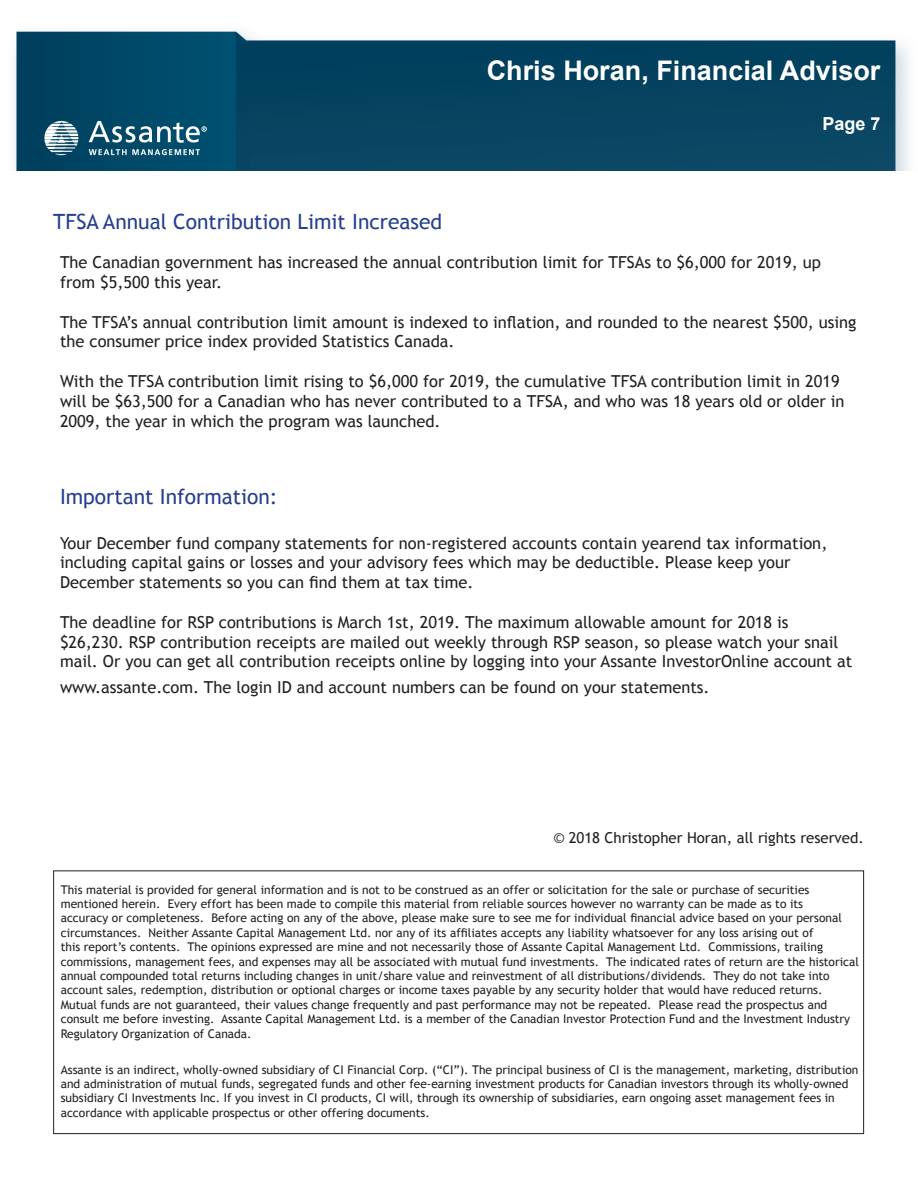
<style>
.page{position:relative;width:918px;height:1188px;background:#fff}
.page>*{position:absolute;margin:0;border:0;box-sizing:border-box;transform-origin:0 0}
.t1{font:700 27px "Arial";color:#fff}
.t2{font:21px "Trebuchet MS";color:#253f8e}
.t3{font:700 18px "Arial";color:#fff}
.Newsletter_paragraph{font:16.5px/19.8px "Trebuchet MS";color:#231f20}
.Footnote_Style{font:15px "Trebuchet MS";color:#231f20}
.Disclaimer{font:12px/14.4px "Trebuchet MS";color:#231f20}
</style>
<div class="page">
<img style="left:15px;top:31px;width:894px;height:140px">
<div style="left:53px;top:870px;width:811px;height:264px;border:1px solid #231f20"></div>
<p class="t1" style="left:487px;top:53px;width:395px">Chris Horan, Financial Advisor</p>
<p class="t3" style="left:822px;top:111px;width:60px">Page 7</p>
<p class="t2" style="left:53px;top:209px;width:390px">TFSA Annual Contribution Limit Increased</p>
<p class="Newsletter_paragraph" style="left:60px;top:253px;width:762px">The Canadian government has increased the annual contribution limit for TFSAs to $6,000 for 2019, up from $5,500 this year.</p>
<p class="Newsletter_paragraph" style="left:60px;top:312px;width:798px">The TFSA’s annual contribution limit amount is indexed to inflation, and rounded to the nearest $500, using the consumer price index provided Statistics Canada.</p>
<p class="Newsletter_paragraph" style="left:60px;top:372px;width:786px">With the TFSA contribution limit rising to $6,000 for 2019, the cumulative TFSA contribution limit in 2019 will be $63,500 for a Canadian who has never contributed to a TFSA, and who was 18 years old or older in<br>2009, the year in which the program was launched.</p>
<p class="t2" style="left:60px;top:484px;width:219px">Important Information:</p>
<p class="Newsletter_paragraph" style="left:60px;top:533px;width:769px">Your December fund company statements for non-registered accounts contain yearend tax information, including capital gains or losses and your advisory fees which may be deductible. Please keep your<br>December statements so you can find them at tax time.</p>
<p class="Newsletter_paragraph" style="left:60px;top:612px;width:794px">The deadline for RSP contributions is March 1st, 2019. The maximum allowable amount for 2018 is $26,230. RSP contribution receipts are mailed out weekly through RSP season, so please watch your snail mail. Or you can get all contribution receipts online by logging into your Assante InvestorOnline account at</p>
<p class="Newsletter_paragraph" style="left:60px;top:677px;width:651px">www.assante.com. The login ID and account numbers can be found on your statements.</p>
<p class="Footnote_Style" style="left:553px;top:829px;width:312px">© 2018 Christopher Horan, all rights reserved.</p>
<p class="Disclaimer" style="left:61px;top:882px;width:800px">This material is provided for general information and is not to be construed as an offer or solicitation for the sale or purchase of securities mentioned herein. Every effort has been made to compile this material from reliable sources however no warranty can be made as to its<br>accuracy or completeness. Before acting on any of the above, please make sure to see me for individual financial advice based on your personal circumstances. Neither Assante Capital Management Ltd. nor any of its affiliates accepts any liability whatsoever for any loss arising out of<br>this report’s contents. The opinions expressed are mine and not necessarily those of Assante Capital Management Ltd. Commissions, trailing commissions, management fees, and expenses may all be associated with mutual fund investments. The indicated rates of return are the historical annual compounded total returns including changes in unit/share value and reinvestment of all distributions/dividends. They do not take into account sales, redemption, distribution or optional charges or income taxes payable by any security holder that would have reduced returns.<br>Mutual funds are not guaranteed, their values change frequently and past performance may not be repeated. Please read the prospectus and consult me before investing. Assante Capital Management Ltd. is a member of the Canadian Investor Protection Fund and the Investment Industry Regulatory Organization of Canada.</p>
<p class="Disclaimer" style="left:61px;top:1062px;width:799px">Assante is an indirect, wholly-owned subsidiary of CI Financial Corp. (“CI”). The principal business of CI is the management, marketing, distribution and administration of mutual funds, segregated funds and other fee-earning investment products for Canadian investors through its wholly-owned subsidiary CI Investments Inc. If you invest in CI products, CI will, through its ownership of subsidiaries, earn ongoing asset management fees in accordance with applicable prospectus or other offering documents.</p>
</div>
